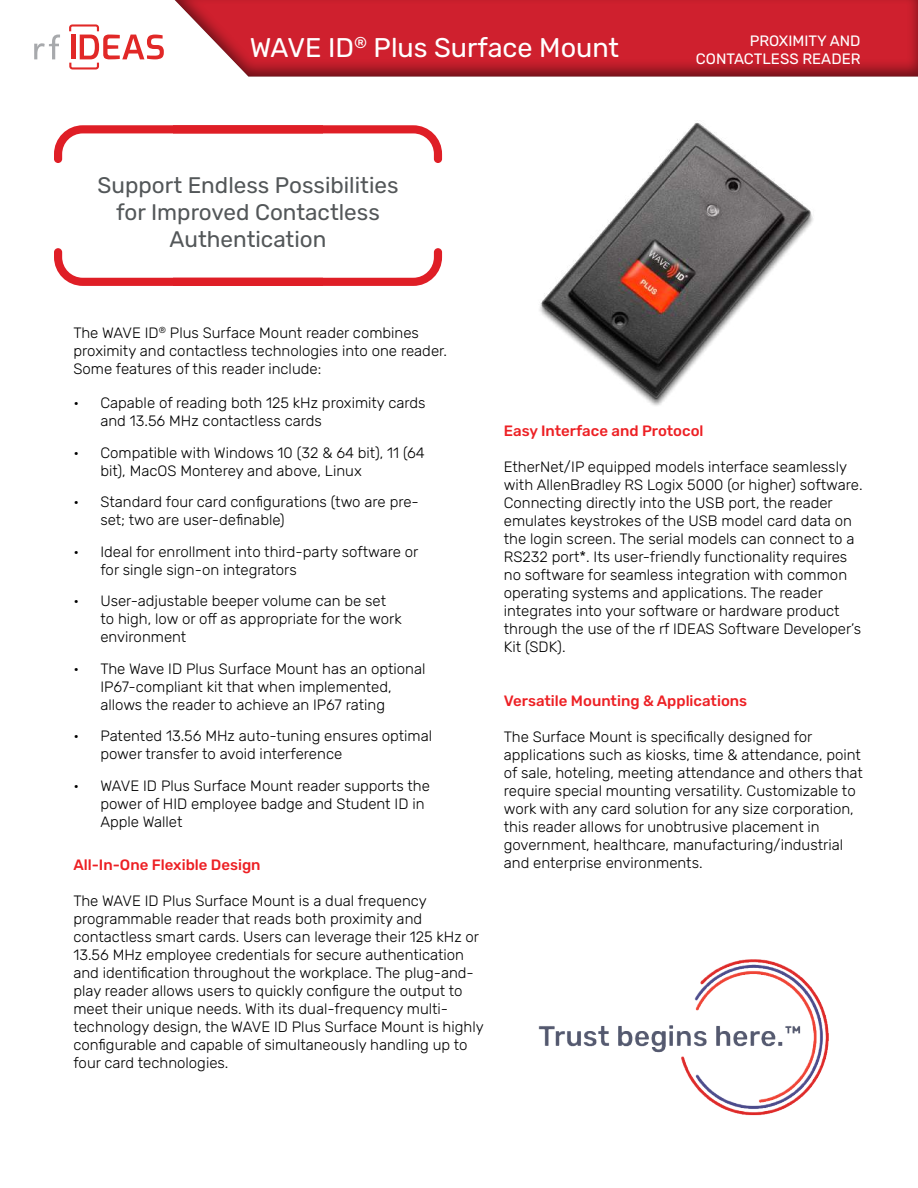
<style>
.page{position:relative;width:918px;height:1188px;background:#fff}
.page>*{position:absolute;margin:0;border:0;box-sizing:border-box;transform-origin:0 0}
.t1{font:27px "Rubik";color:#fff}
.t2{font:22.5px/27px "Rubik";color:#535759;text-align:center}
.t3{font:300 15px/18px "Rubik";color:#000}
.t4{font:500 15px "Rubik";color:#ed2024}
.t5{font:15px/18px "Rubik";color:#fff;text-align:right}
</style>
<div class="page">
<img style="left:538px;top:959px;width:291px;height:157px">
<div style="left:160px;top:0;width:758px;height:77px;background:#000;opacity:.5"></div>
<svg style="left:34px;top:35px;width:26px;height:24px"></svg>
<svg style="left:69px;top:24px;width:95px;height:45px"></svg>
<svg style="left:54px;top:125px;width:388px;height:38px"></svg>
<svg style="left:54px;top:248px;width:388px;height:38px"></svg>
<img style="left:539px;top:122px;width:274px;height:284px">
<h1 class="t1" style="left:250px;top:32px;width:371px">WAVE ID<sup>®</sup> Plus Surface Mount</h1>
<p class="t5" style="left:696px;top:32px;width:166px">PROXIMITY AND<br>CONTACTLESS READER</p>
<h2 class="t2" style="left:98px;top:172px;width:302px">Support Endless Possibilities for Improved Contactless<br>Authentication</h2>
<p class="t3" style="left:73px;top:324px;width:375px">The WAVE ID<sup>®</sup> Plus Surface Mount reader combines proximity and contactless technologies into one reader.<br>Some features of this reader include:</p>
<p class="t3" style="left:100px;top:394px;width:327px;text-indent:-27px">• Capable of reading both 125 kHz proximity cards and 13.56 MHz contactless cards</p>
<p class="t3" style="left:100px;top:444px;width:326px;text-indent:-27px">• Compatible with Windows 10 (32 &amp; 64 bit), 11 (64 bit), MacOS Monterey and above, Linux</p>
<p class="t3" style="left:100px;top:493px;width:320px;text-indent:-27px">• Standard four card configurations (two are pre&shy;set; two are user-definable)</p>
<p class="t3" style="left:100px;top:543px;width:320px;text-indent:-27px">• Ideal for enrollment into third-party software or for single sign-on integrators</p>
<p class="t3" style="left:100px;top:592px;width:303px;text-indent:-27px">• User-adjustable beeper volume can be set to high, low or off as appropriate for the work environment</p>
<p class="t3" style="left:100px;top:660px;width:327px;text-indent:-27px">• The Wave ID Plus Surface Mount has an optional<br>IP67-compliant kit that when implemented, allows the reader to achieve an IP67 rating</p>
<p class="t3" style="left:100px;top:727px;width:333px;text-indent:-27px">• Patented 13.56 MHz auto-tuning ensures optimal power transfer to avoid interference</p>
<p class="t3" style="left:100px;top:777px;width:331px;text-indent:-27px">• WAVE ID Plus Surface Mount reader supports the power of HID employee badge and Student ID in<br>Apple Wallet</p>
<p class="t4" style="left:504px;top:422px;width:201px">Easy Interface and Protocol</p>
<p class="t3" style="left:504px;top:458px;width:360px">EtherNet/IP equipped models interface seamlessly with AllenBradley RS Logix 5000 (or higher) software.<br>Connecting directly into the USB port, the reader emulates keystrokes of the USB model card data on the login screen. The serial models can connect to a RS232 port*. Its user-friendly functionality requires no software for seamless integration with common operating systems and applications. The reader integrates into your software or hardware product through the use of the rf IDEAS Software Developer’s Kit (SDK).</p>
<p class="t4" style="left:504px;top:692px;width:245px">Versatile Mounting &amp; Applications</p>
<p class="t3" style="left:504px;top:728px;width:361px">The Surface Mount is specifically designed for applications such as kiosks, time &amp; attendance, point of sale, hoteling, meeting attendance and others that require special mounting versatility. Customizable to work with any card solution for any size corporation, this reader allows for unobtrusive placement in government, healthcare, manufacturing/industrial</p>
<p class="t4" style="left:73px;top:857px;width:189px">All-In-One Flexible Design</p>
<p class="t3" style="left:504px;top:854px;width:200px">and enterprise environments.</p>
<p class="t3" style="left:73px;top:893px;width:412px">The WAVE ID Plus Surface Mount is a dual frequency programmable reader that reads both proximity and contactless smart cards. Users can leverage their 125 kHz or 13.56 MHz employee credentials for secure authentication and identification throughout the workplace. The plug-and&shy;play reader allows users to quickly configure the output to meet their unique needs. With its dual-frequency multi&shy;technology design, the WAVE ID Plus Surface Mount is highly configurable and capable of simultaneously handling up to four card technologies.</p>
</div>
